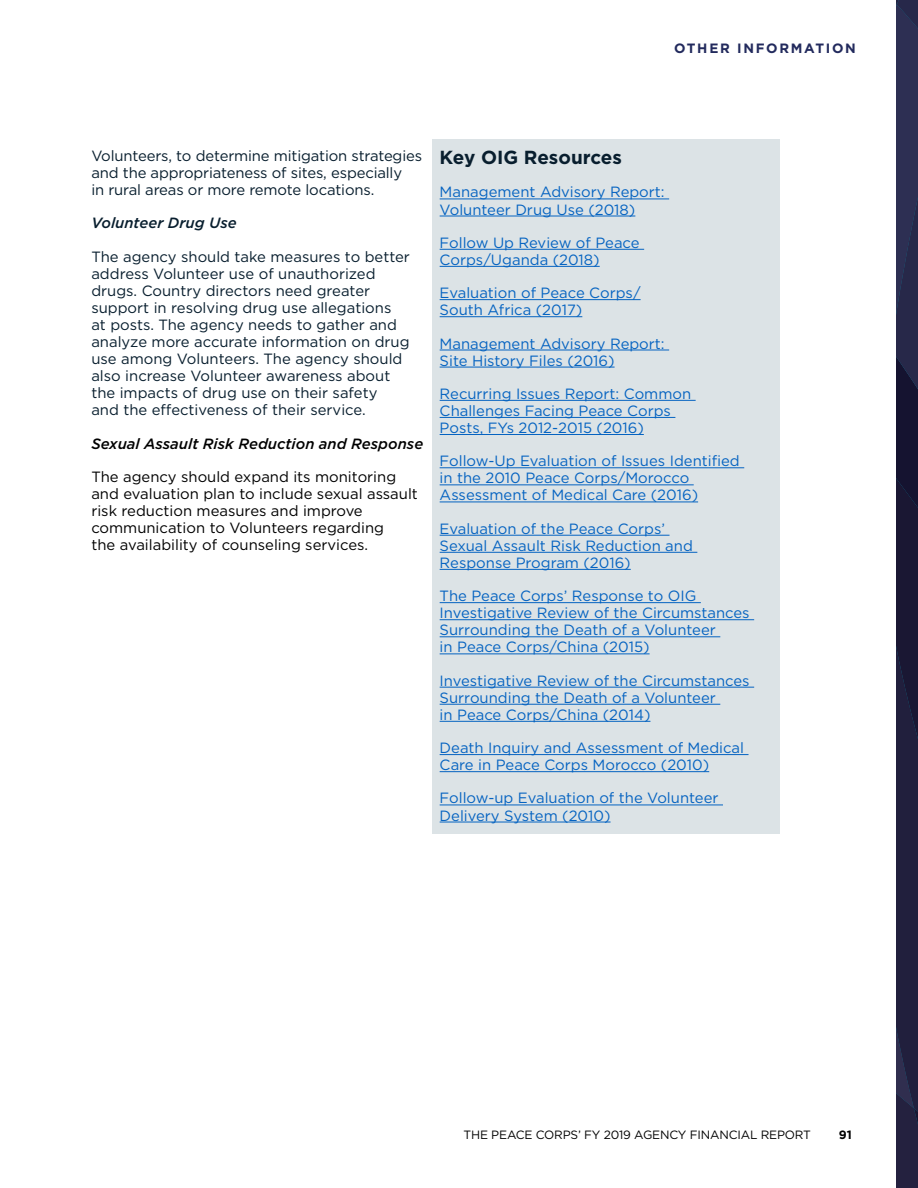
<style>
.page{position:relative;width:918px;height:1188px;background:#fff}
.page>*{position:absolute;margin:0;border:0;box-sizing:border-box;transform-origin:0 0}
.t1{font:700 18.9px "Gotham";color:#081e2e}
.t2{font:14.85px/17.1px "Gotham";color:#0563c1}
.t3{font:14.85px/17.1px "Gotham";color:#081e2e}
.t4{font:14.85px/17.1px "Gotham";color:#000}
.t5{font:italic 500 14.85px "Gotham";color:#000}
.t6{font:italic 500 14.85px "Gotham";color:#081e2e}
.t7{font:700 13.5px "Gotham";letter-spacing:.125em;color:#222a5d}
.t8{font:12px "Gotham";letter-spacing:-.015em;color:#000}
.t9{font:700 12px "Gotham";color:#000}
</style>
<div class="page">
<svg style="left:896px;top:0;width:22px;height:1188px;background:#222140"></svg>
<div style="left:433px;top:139px;width:347px;height:695px;background:#dce3e6"></div>
<hr style="left:440px;top:199px;width:229px;height:1px;background:#0563c1">
<hr style="left:440px;top:216px;width:195px;height:1px;background:#0563c1">
<hr style="left:440px;top:249px;width:204px;height:1px;background:#0563c1">
<hr style="left:440px;top:266px;width:160px;height:1px;background:#0563c1">
<hr style="left:440px;top:299px;width:201px;height:1px;background:#0563c1">
<hr style="left:440px;top:316px;width:142px;height:1px;background:#0563c1">
<hr style="left:440px;top:350px;width:229px;height:1px;background:#0563c1">
<hr style="left:440px;top:367px;width:175px;height:1px;background:#0563c1">
<hr style="left:440px;top:400px;width:256px;height:1px;background:#0563c1">
<hr style="left:440px;top:417px;width:235px;height:1px;background:#0563c1">
<hr style="left:440px;top:434px;width:204px;height:1px;background:#0563c1">
<hr style="left:440px;top:467px;width:304px;height:1px;background:#0563c1">
<hr style="left:440px;top:484px;width:254px;height:1px;background:#0563c1">
<hr style="left:440px;top:502px;width:258px;height:1px;background:#0563c1">
<hr style="left:440px;top:535px;width:230px;height:1px;background:#0563c1">
<hr style="left:440px;top:552px;width:257px;height:1px;background:#0563c1">
<hr style="left:440px;top:569px;width:191px;height:1px;background:#0563c1">
<hr style="left:440px;top:602px;width:261px;height:1px;background:#0563c1">
<hr style="left:440px;top:619px;width:314px;height:1px;background:#0563c1">
<hr style="left:440px;top:636px;width:280px;height:1px;background:#0563c1">
<hr style="left:440px;top:654px;width:210px;height:1px;background:#0563c1">
<hr style="left:440px;top:687px;width:314px;height:1px;background:#0563c1">
<hr style="left:440px;top:704px;width:280px;height:1px;background:#0563c1">
<hr style="left:440px;top:721px;width:210px;height:1px;background:#0563c1">
<hr style="left:440px;top:754px;width:309px;height:1px;background:#0563c1">
<hr style="left:440px;top:771px;width:269px;height:1px;background:#0563c1">
<hr style="left:440px;top:805px;width:283px;height:1px;background:#0563c1">
<hr style="left:440px;top:822px;width:171px;height:1px;background:#0563c1">
<p class="t7" style="left:674px;top:41px;width:183px">OTHER INFORMATION</p>
<p class="t3" style="left:91px;top:147px;width:332px">Volunteers, to determine mitigation strategies and the appropriateness of sites, especially<br>in rural areas or more remote locations.</p>
<h4 class="t6" style="left:91px;top:213px;width:147px">Volunteer Drug Use</h4>
<p class="t3" style="left:91px;top:248px;width:320px">The agency should take measures to better address Volunteer use of unauthorized drugs. Country directors need greater support in resolving drug use allegations<br>at posts. The agency needs to gather and analyze more accurate information on drug use among Volunteers. The agency should also increase Volunteer awareness about the impacts of drug use on their safety<br>and the effectiveness of their service.</p>
<h4 class="t5" style="left:91px;top:434px;width:333px">Sexual Assault Risk Reduction and Response</h4>
<p class="t4" style="left:91px;top:468px;width:328px">The agency should expand its monitoring and evaluation plan to include sexual assault risk reduction measures and improve communication to Volunteers regarding<br>the availability of counseling services.</p>
<h3 class="t1" style="left:440px;top:145px;width:184px">Key OIG Resources</h3>
<p class="t2" style="left:440px;top:183px;width:227px">Management Advisory Report:<br>Volunteer Drug Use (2018)</p>
<p class="t2" style="left:440px;top:234px;width:202px">Follow Up Review of Peace<br>Corps/Uganda (2018)</p>
<p class="t2" style="left:440px;top:284px;width:202px">Evaluation of Peace Corps/<br>South Africa (2017)</p>
<p class="t2" style="left:440px;top:334px;width:227px">Management Advisory Report:<br>Site History Files (2016)</p>
<p class="t2" style="left:440px;top:385px;width:253px">Recurring Issues Report: Common<br>Challenges Facing Peace Corps<br>Posts, FYs 2012-2015 (2016)</p>
<p class="t2" style="left:440px;top:452px;width:302px">Follow-Up Evaluation of Issues Identified in the 2010 Peace Corps/Morocco<br>Assessment of Medical Care (2016)</p>
<p class="t2" style="left:440px;top:520px;width:255px">Evaluation of the Peace Corps’<br>Sexual Assault Risk Reduction and<br>Response Program (2016)</p>
<p class="t2" style="left:440px;top:587px;width:312px">The Peace Corps’ Response to OIG Investigative Review of the Circumstances Surrounding the Death of a Volunteer<br>in Peace Corps/China (2015)</p>
<p class="t2" style="left:440px;top:672px;width:312px">Investigative Review of the Circumstances<br>Surrounding the Death of a Volunteer<br>in Peace Corps/China (2014)</p>
<p class="t2" style="left:440px;top:739px;width:306px">Death Inquiry and Assessment of Medical<br>Care in Peace Corps Morocco (2010)</p>
<p class="t2" style="left:440px;top:789px;width:280px">Follow-up Evaluation of the Volunteer<br>Delivery System (2010)</p>
<p class="t8" style="left:464px;top:1128px;width:349px">THE PEACE CORPS’ FY 2019 AGENCY FINANCIAL REPORT</p>
<p class="t9" style="left:839px;top:1128px;width:15px">91</p>
</div>
